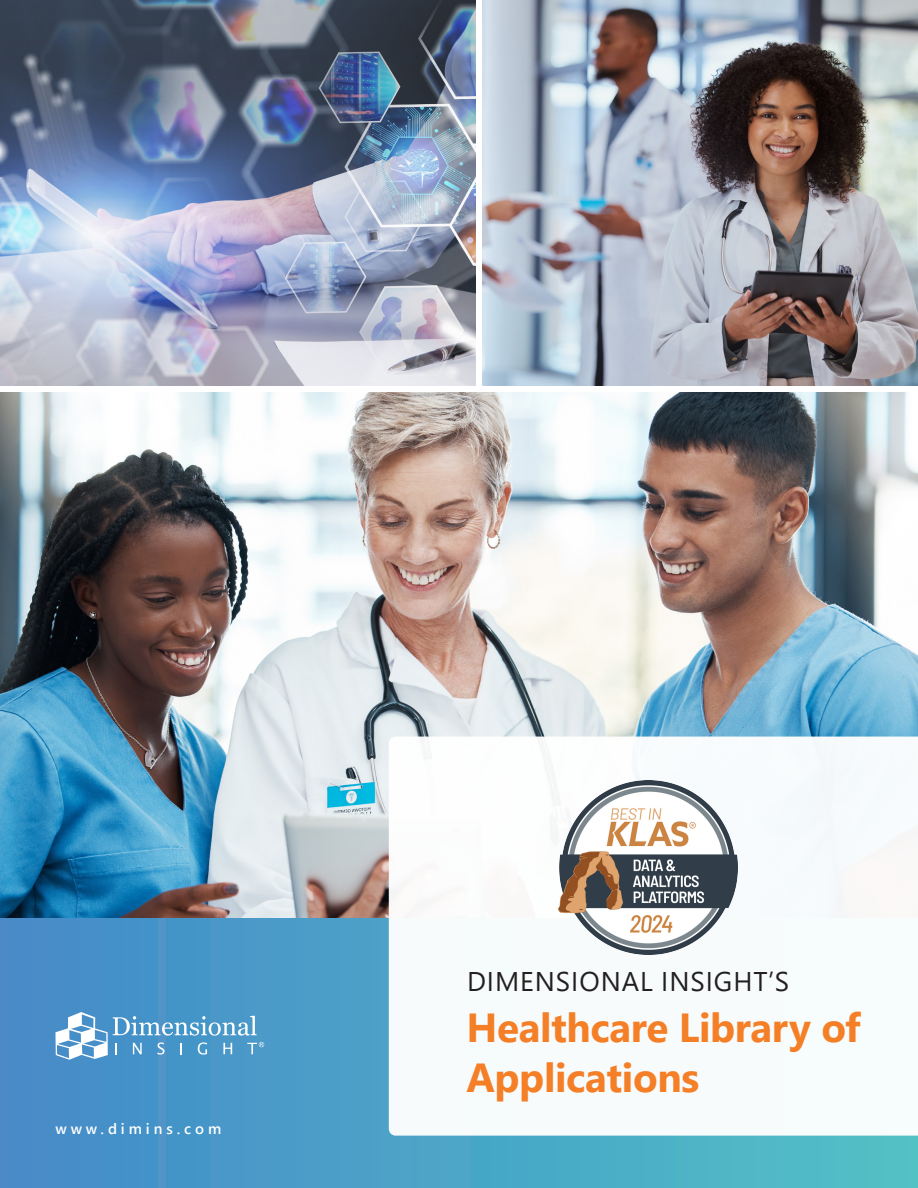
<style>
.page{position:relative;width:918px;height:1188px;background:#fff}
.page>*{position:absolute;margin:0;border:0;box-sizing:border-box;transform-origin:0 0}
.t1{font:700 40.5px/49.5px "Segoe UI";letter-spacing:-.01em;color:#f47f26}
.t2{font:27px "Segoe UI";letter-spacing:.035em;color:#231f20}
.t3{font:600 15px "Segoe UI";letter-spacing:.26em;color:#fff}
</style>
<div class="page">
<div style="left:0;top:918px;width:918px;height:270px;background:linear-gradient(to right,#458ac9,#51c1c6)"></div>
<svg style="left:55px;top:1012px;width:209px;height:48px;background:#6caad3"></svg>
<img style="left:0;top:392px;width:918px;height:526px">
<svg style="left:389px;top:737px;width:529px;height:399px"></svg>
<img style="left:0;top:0;width:475px;height:385px">
<img style="left:483px;top:0;width:435px;height:386px">
<img style="left:558px;top:781px;width:180px;height:173px">
<p class="t3" style="left:55px;top:1115px;width:167px">www.dimins.com</p>
<h2 class="t2" style="left:467px;top:956px;width:324px">DIMENSIONAL INSIGHT’S</h2>
<h1 class="t1" style="left:467px;top:1000px;width:396px">Healthcare Library of<br>Applications</h1>
</div>
